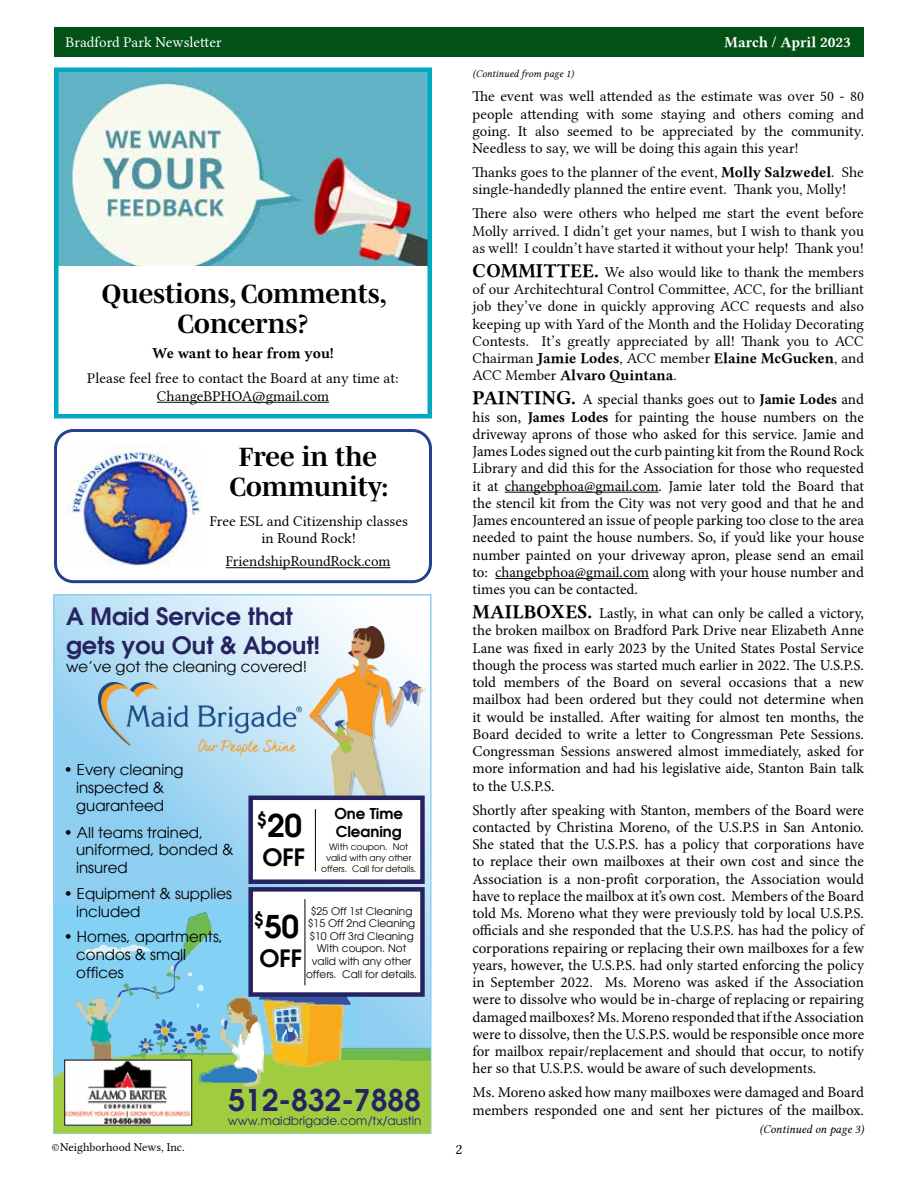
<style>
.page{position:relative;width:918px;height:1188px;background:#fff}
.page>*{position:absolute;margin:0;border:0;box-sizing:border-box;transform-origin:0 0}
.t1{font:600 31.35px "Avant Garde";color:#010101}
.t2{font:600 29.85px "Avant Garde";color:#272361}
.t3{font:700 27px/30px "Mencken Std";color:#000;text-align:center}
.t4{font:600 24px/28.7px "Avant Garde";color:#272361}
.t5{font:600 24px "Avant Garde";color:#010101}
.t6{font:15px/17.2px "Minion Pro";letter-spacing:-.005em;color:#000;text-align:justify}
.t7{font:15px/17.2px "Linux Libertine G";color:#000;text-align:justify}
.t8{font:15px/18px "Avant Garde";color:#010101}
.t9{font:15px/17.2px "Linux Libertine GB";color:#000}
.t10{font:15px "Linux Libertine G";color:#fff}
.t11{font:15px "Linux Libertine GB";color:#fff}
.t12{font:600 15px/18px "Avant Garde";color:#010101}
.t13{font:12px "Avant Garde";color:#272361}
.t14{font:12px "Linux Libertine G";color:#000}
.t15{font:12px "Linux Libertine GI";color:#000}
.t16{font:10.5px/12.6px "Avant Garde";color:#010101;text-align:center}
.t17{font:10.5px "Linux Libertine GI";color:#000}
.t18{font:9px/10.8px "Avant Garde";color:#010101;text-align:center}
.s1{font-family:"Linux Libertine GB"}
.s2{font-family:"Linux Libertine GB";font-size:19.5px}
.s3{font-family:"Linux Libertine G"}
.s4{font-weight:700}
</style>
<div class="page">
<div style="left:54px;top:27px;width:810px;height:30px;background:#025217"></div>
<img style="left:59px;top:73px;width:368px;height:193px">
<hr style="left:157px;top:402px;width:172px;height:1px;background:#000">
<div style="left:54px;top:68px;width:378px;height:350px;border:4px solid #00a9bf"></div>
<hr style="left:505px;top:492px;width:154px;height:1px;background:#000">
<hr style="left:495px;top:578px;width:154px;height:1px;background:#000">
<hr style="left:226px;top:567px;width:164px;height:1px;background:#000">
<div style="left:54px;top:429px;width:378px;height:154px;border:3px solid #25408f;border-radius:18px"></div>
<img style="left:66px;top:444px;width:136px;height:122px">
<svg style="left:55px;top:596px;width:375px;height:315px;background:#b0dcf4"></svg>
<svg style="left:54px;top:904px;width:194px;height:7px"></svg>
<svg style="left:54px;top:911px;width:377px;height:222px;background:#93c8a4"></svg>
<img style="left:310px;top:627px;width:115px;height:169px">
<img style="left:98px;top:683px;width:203px;height:72px">
<div style="left:251px;top:798px;width:171px;height:84px;background:#fff"></div>
<div style="left:248px;top:796px;width:177px;height:88px;border:4px solid #272361"></div>
<hr style="left:315px;top:809px;width:1px;height:62px;background:#010101">
<div style="left:251px;top:889px;width:171px;height:106px;background:#fff"></div>
<div style="left:248px;top:887px;width:177px;height:110px;border:4px solid #272361"></div>
<hr style="left:305px;top:899px;width:1px;height:86px;background:#010101">
<img style="left:66px;top:1062px;width:124px;height:62px">
<div style="left:64px;top:1060px;width:128px;height:66px;border:1px solid #000"></div>
<p class="t10" style="left:66px;top:33px;width:158px">Bradford Park Newsletter</p>
<p class="t11" style="left:725px;top:31px;width:128px">March / April 2023</p>
<h3 class="t3" style="left:102px;top:278px;width:286px">Questions, Comments,<br>Concerns?</h3>
<p class="t9" style="left:152px;top:344px;width:183px">We want to hear from you!</p>
<p class="t7" style="left:87px;top:369px;width:313px;line-height:18px;text-align:center">Please feel free to contact the Board at any time at:<br>ChangeBPHOA@gmail.com</p>
<h3 class="t3" style="left:229px;top:442px;width:160px">Free in the<br>Community:</h3>
<p class="t7" style="left:210px;top:513px;width:200px;line-height:16.5px;text-align:center">Free ESL and Citizenship classes in Round Rock!</p>
<p class="t7" style="left:226px;top:552px;width:166px">FriendshipRoundRock.com</p>
<h3 class="t4" style="left:66px;top:602px;width:256px">A Maid Service that gets you Out &amp; About!</h3>
<p class="t8" style="left:66px;top:657px;width:243px">we’ve got the cleaning covered!</p>
<p class="t8" style="left:64px;top:760px;width:121px;text-align:center">• Every cleaning inspected &amp; guaranteed</p>
<p class="t8" style="left:76px;top:823px;width:159px;text-indent:-12px">• All teams trained, uniformed, bonded &amp; insured</p>
<p class="t8" style="left:76px;top:885px;width:157px;text-indent:-12px">• Equipment &amp; supplies included</p>
<p class="t8" style="left:76px;top:928px;width:148px;text-indent:-12px">• Homes, apartments, condos &amp; small offices</p>
<h1 class="t1" style="left:257px;top:805px;width:47px"><sup>$</sup>20</h1>
<h3 class="t5" style="left:262px;top:841px;width:45px">OFF</h3>
<p class="t12" style="left:334px;top:804px;width:70px">One Time<br>Cleaning</p>
<p class="t18" style="left:321px;top:842px;width:97px">With coupon. Not valid with any other offers. Call for details.</p>
<p class="t16" style="left:306px;top:905px;width:112px">$25 Off 1st Cleaning $15 Off 2nd Cleaning $10 Off 3rd Cleaning<br>With coupon. Not valid with any other offers. Call for details.</p>
<h1 class="t1" style="left:254px;top:906px;width:47px"><sup>$</sup>50</h1>
<h3 class="t5" style="left:259px;top:942px;width:45px">OFF</h3>
<h2 class="t2" style="left:228px;top:1080px;width:194px">512-832-7888</h2>
<p class="t13" style="left:228px;top:1114px;width:195px">www.maidbrigade.com/tx/austin</p>
<p class="t14" style="left:52px;top:1140px;width:134px">©Neighborhood News, Inc.</p>
<p class="t7" style="left:456px;top:1140px;width:8px">2</p>
<p class="t17" style="left:472px;top:68px;width:103px">(Continued from page 1)</p>
<p class="t7" style="left:472px;top:88px;width:393px">The event was well attended as the estimate was over 50 - 80 people attending with some staying and others coming and going. It also seemed to be appreciated by the community.<br>Needless to say, we will be doing this again this year!</p>
<p class="t7" style="left:472px;top:164px;width:393px">Thanks goes to the planner of the event, <span class="s1">Molly Salzwedel</span>. She single-handedly planned the entire event. Thank you, Molly!</p>
<p class="t7" style="left:472px;top:205px;width:393px">There also were others who helped me start the event before Molly arrived. I didn’t get your names, but I wish to thank you as well! I couldn’t have started it without your help! Thank you!</p>
<p class="t7" style="left:473px;top:263px;width:393px"><span class="s2">COMMITTEE.</span> We also would like to thank the members of our Architechtural Control Committee, ACC, for the brilliant job they’ve done in quickly approving ACC requests and also keeping up with Yard of the Month and the Holiday Decorating Contests. It’s greatly appreciated by all! Thank you to ACC</p>
<p class="t9" style="left:473px;top:349px;width:393px"><span class="s3">Chairman</span> Jamie Lodes<span class="s3">, ACC member</span> Elaine McGucken<span class="s3">, and<br>ACC Member</span> Alvaro Quintana<span class="s3">.</span></p>
<p class="t6" style="left:473px;top:391px;width:393px"><span class="s2">PAINTING.</span> A special thanks goes out to <span class="s4">Jamie Lodes</span> and his son, <span class="s4">James Lodes</span> for painting the house numbers on the driveway aprons of those who asked for this service. Jamie and James Lodes signed out the curb painting kit from the Round Rock Library and did this for the Association for those who requested it at changebphoa@gmail.com. Jamie later told the Board that the stencil kit from the City was not very good and that he and James encountered an issue of people parking too close to the area needed to paint the house numbers. So, if you’d like your house number painted on your driveway apron, please send an email to: changebphoa@gmail.com along with your house number and times you can be contacted.</p>
<p class="t6" style="left:473px;top:605px;width:393px"><span class="s2">MAILBOXES.</span> Lastly, in what can only be called a victory, the broken mailbox on Bradford Park Drive near Elizabeth Anne Lane was fixed in early 2023 by the United States Postal Service though the process was started much earlier in 2022. The U.S.P.S. told members of the Board on several occasions that a new mailbox had been ordered but they could not determine when it would be installed. After waiting for almost ten months, the Board decided to write a letter to Congressman Pete Sessions.<br>Congressman Sessions answered almost immediately, asked for more information and had his legislative aide, Stanton Bain talk to the U.S.P.S.</p>
<p class="t6" style="left:473px;top:801px;width:393px">Shortly after speaking with Stanton, members of the Board were contacted by Christina Moreno, of the U.S.P.S in San Antonio.<br>She stated that the U.S.P.S. has a policy that corporations have to replace their own mailboxes at their own cost and since the Association is a non-profit corporation, the Association would have to replace the mailbox at it’s own cost. Members of the Board told Ms. Moreno what they were previously told by local U.S.P.S. officials and she responded that the U.S.P.S. has had the policy of corporations repairing or replacing their own mailboxes for a few years, however, the U.S.P.S. had only started enforcing the policy in September 2022. Ms. Moreno was asked if the Association were to dissolve who would be in-charge of replacing or repairing damaged mailboxes? Ms. Moreno responded that if the Association were to dissolve, then the U.S.P.S. would be responsible once more for mailbox repair/replacement and should that occur, to notify her so that U.S.P.S. would be aware of such developments.</p>
<p class="t6" style="left:473px;top:1084px;width:393px">Ms. Moreno asked how many mailboxes were damaged and Board members responded one and sent her pictures of the mailbox.</p>
<p class="t15" style="left:759px;top:1122px;width:106px">(Continued on page 3)</p>
</div>
